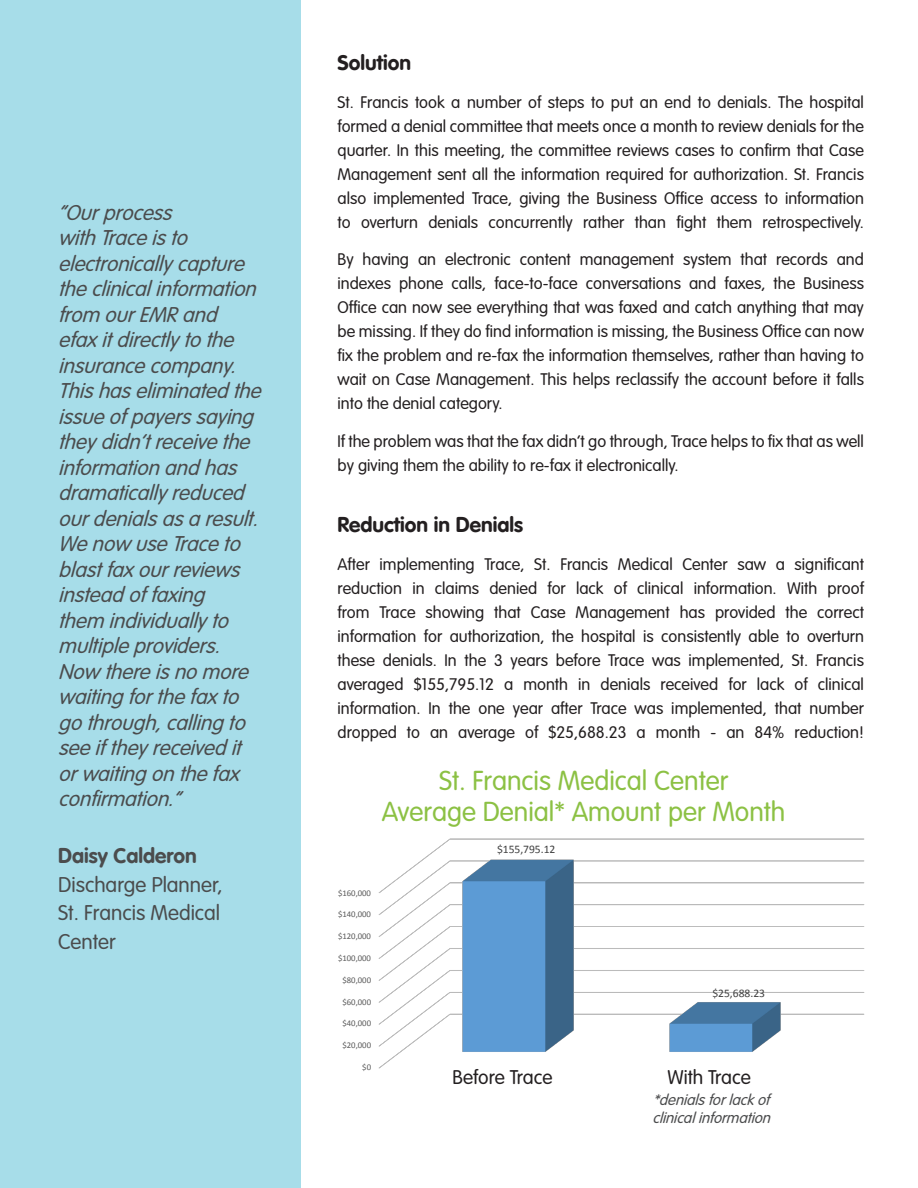
<style>
.page{position:relative;width:918px;height:1188px;background:#fff}
.page>*{position:absolute;margin:0;border:0;box-sizing:border-box;transform-origin:0 0}
.Headers{font:300 27px/31.5px "VAG Rounded Std";color:#8cc144;text-align:center}
.Headers-2{font:italic 300 21px/25.5px "VAG Rounded Std";color:#4b4c4d}
.t1{font:300 21px/28.5px "VAG Rounded Std";color:#4b4c4d}
.Headers-3{font:21px "VAG Rounded Bold";color:#231f20}
.t2{font:21px "VAG Rounded Bold";color:#4b4c4d}
.Body_Copy{font:21px "VAG Rounded Bold";color:#231f20}
.t3{font:300 19.5px "VAG Rounded Std";color:#231f20}
.Body_Copy-2{font:300 16.5px/24px "VAG Rounded Std";color:#231f20;text-align:justify}
.t4{font:italic 300 15px/18px "VAG Rounded Std";color:#4b4c4d}
.t5{font:11.55px "Calibri";letter-spacing:-.005em;color:#404040}
.t6{font:8.7px "Calibri";letter-spacing:-.005em;color:#595959}
</style>
<div class="page">
<img style="left:378px;top:838px;width:487px;height:230px">
<div style="left:0;top:0;width:300px;height:1188px;background:#a7dde9"></div>
<p class="Headers-2" style="left:58px;top:200px;width:211px">“Ourprocess withTraceisto electronicallycapture theclinicalinformation from ourEMRand efaxitdirectlytothe insurancecompany.<br>Thishaseliminatedthe issueofpayerssaying theydidn’treceivethe informationandhas dramaticallyreduced ourdenialsasaresult.<br>Wenow useTraceto blastfaxourreviews insteadoffaxing them individuallyto multipleproviders.<br>Now thereisnomore waitingforthefaxto gothrough,callingto seeiftheyreceivedit orwaitingonthefax confirmation.”</p>
<p class="t2" style="left:58px;top:843px;width:140px">Daisy Calderon</p>
<p class="t1" style="left:58px;top:871px;width:166px">Discharge Planner,<br>St. Francis Medical<br>Center</p>
<p class="Body_Copy" style="left:338px;top:50px;width:75px">Solution</p>
<p class="Body_Copy-2" style="left:338px;top:90px;width:528px">St. Francis took a number of steps to put an end to denials. The hospital formed a denial committee that meets once a month to review denials for the quarter. In this meeting, the committee reviews cases to confirm that Case Management sent all the information required for authorization. St. Francis also implemented Trace, giving the Business Office access to information to overturn denials concurrently rather than fight them retrospectively.</p>
<p class="Body_Copy-2" style="left:338px;top:248px;width:528px">By having an electronic content management system that records and indexes phone calls, face-to-face conversations and faxes, the Business Office can now see everything that was faxed and catch anything that may be missing. If they do find information is missing, the Business Office can now fix the problem and re-fax the information themselves, rather than having to wait on Case Management. This helps reclassify the account before it falls into the denial category.</p>
<p class="Body_Copy-2" style="left:338px;top:429px;width:528px">If the problem was that the fax didn’t go through, Trace helps to fix that as well by giving them the ability to re-fax it electronically.</p>
<p class="Headers-3" style="left:338px;top:512px;width:187px">Reduction in Denials</p>
<p class="Body_Copy-2" style="left:338px;top:552px;width:528px">After implementing Trace, St. Francis Medical Center saw a significant reduction in claims denied for lack of clinical information. With proof from Trace showing that Case Management has provided the correct information for authorization, the hospital is consistently able to overturn these denials. In the 3 years before Trace was implemented, St. Francis averaged $155,795.12 a month in denials received for lack of clinical information. In the one year after Trace was implemented, that number dropped to an average of $25,688.23 a month - an 84% reduction!</p>
<p class="Headers" style="left:382px;top:765px;width:405px">St. Francis Medical Center<br>Average Denial* Amount per Month</p>
<p class="t6" style="left:338px;top:887px;width:34px">$160,000</p>
<p class="t6" style="left:338px;top:909px;width:34px">$140,000</p>
<p class="t6" style="left:338px;top:931px;width:34px">$120,000</p>
<p class="t6" style="left:338px;top:953px;width:34px">$100,000</p>
<p class="t6" style="left:342px;top:974px;width:30px">$80,000</p>
<p class="t6" style="left:342px;top:996px;width:30px">$60,000</p>
<p class="t6" style="left:342px;top:1018px;width:30px">$40,000</p>
<p class="t6" style="left:342px;top:1040px;width:30px">$20,000</p>
<p class="t6" style="left:362px;top:1062px;width:10px">$0</p>
<p class="t5" style="left:497px;top:842px;width:60px">$155,795.12</p>
<p class="t5" style="left:712px;top:986px;width:54px">$25,688.23</p>
<p class="t3" style="left:453px;top:1066px;width:101px">Before Trace</p>
<p class="t3" style="left:668px;top:1066px;width:85px">With Trace</p>
<p class="t4" style="left:652px;top:1092px;width:124px">*denialsforlackof clinicalinformation</p>
</div>
